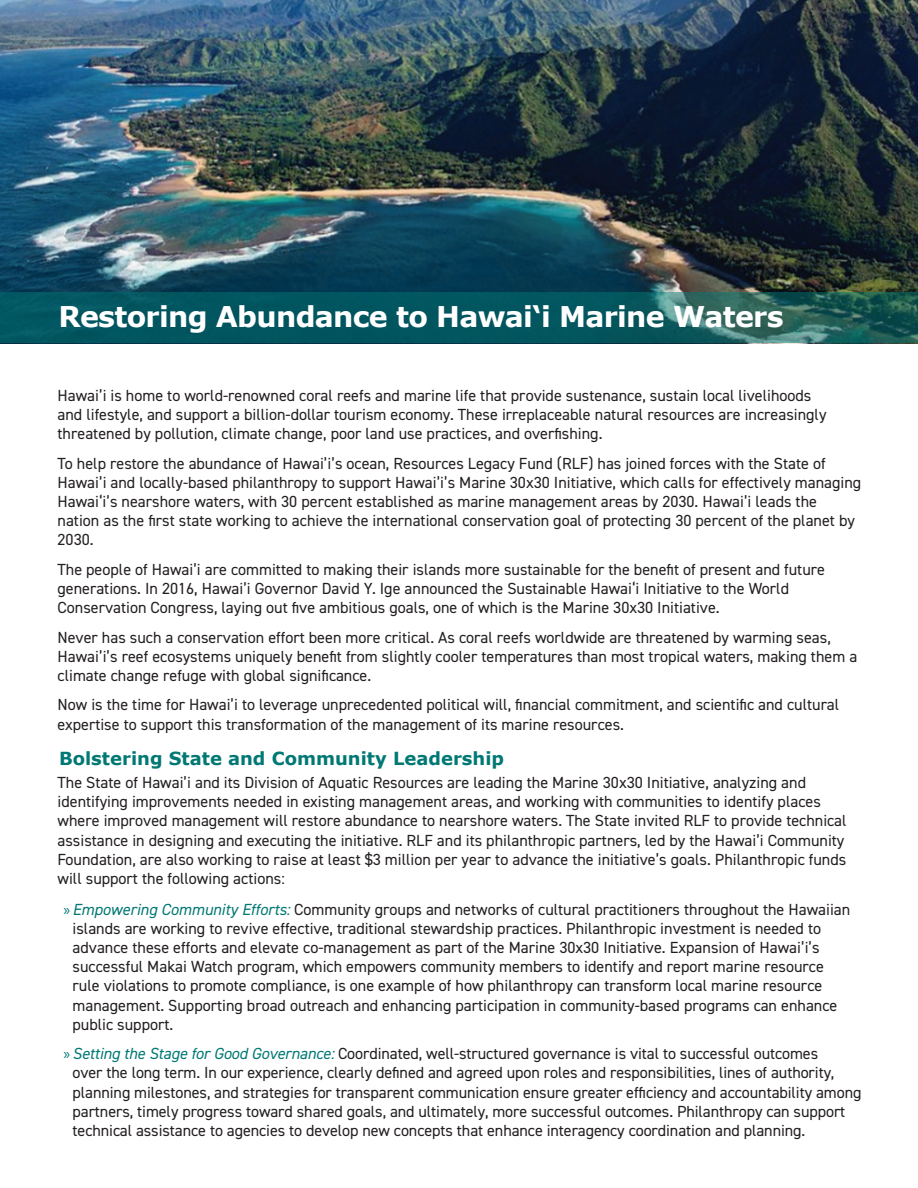
<style>
.page{position:relative;width:918px;height:1188px;background:#fff}
.page>*{position:absolute;margin:0;border:0;box-sizing:border-box;transform-origin:0 0}
.t1{font:700 28.5px "Verdana";letter-spacing:-.025em;color:#fff}
.t2{font:700 18px "Verdana";color:#007874}
.t3{font:16.2px/19px "DIN2014";color:#231f20}
.s1{font-family:"Myriad Pro";color:#007874}
.s2{font-style:italic;color:#007874}
</style>
<div class="page">
<img style="left:0;top:0;width:918px;height:292px">
<svg style="left:0;top:292px;width:918px;height:51px;background:#0d5a5f"></svg>
<h1 class="t1" style="left:58px;top:297px;width:727px">Restoring Abundance to Hawai‘i Marine Waters</h1>
<p class="t3" style="left:58px;top:385px;width:771px">Hawai’i is home to world-renowned coral reefs and marine life that provide sustenance, sustain local livelihoods and lifestyle, and support a billion-dollar tourism economy. These irreplaceable natural resources are increasingly threatened by pollution, climate change, poor land use practices, and overfishing.</p>
<p class="t3" style="left:58px;top:453px;width:805px">To help restore the abundance of Hawai’i’s ocean, Resources Legacy Fund (RLF) has joined forces with the State of Hawai’i and locally-based philanthropy to support Hawai’i’s Marine 30x30 Initiative, which calls for effectively managing Hawai‘i’s nearshore waters, with 30 percent established as marine management areas by 2030. Hawai’i leads the nation as the first state working to achieve the international conservation goal of protecting 30 percent of the planet by 2030.</p>
<p class="t3" style="left:58px;top:559px;width:769px">The people of Hawai’i are committed to making their islands more sustainable for the benefit of present and future generations. In 2016, Hawai’i Governor David Y. Ige announced the Sustainable Hawai‘i Initiative to the World<br>Conservation Congress, laying out five ambitious goals, one of which is the Marine 30x30 Initiative.</p>
<p class="t3" style="left:58px;top:627px;width:801px">Never has such a conservation effort been more critical. As coral reefs worldwide are threatened by warming seas,<br>Hawai’i’s reef ecosystems uniquely benefit from slightly cooler temperatures than most tropical waters, making them a climate change refuge with global significance.</p>
<p class="t3" style="left:58px;top:695px;width:783px">Now is the time for Hawai’i to leverage unprecedented political will, financial commitment, and scientific and cultural expertise to support this transformation of the management of its marine resources.</p>
<p class="t2" style="left:59px;top:746px;width:447px">Bolstering State and Community Leadership</p>
<p class="t3" style="left:58px;top:773px;width:791px">The State of Hawai’i and its Division of Aquatic Resources are leading the Marine 30x30 Initiative, analyzing and identifying improvements needed in existing management areas, and working with communities to identify places where improved management will restore abundance to nearshore waters. The State invited RLF to provide technical assistance in designing and executing the initiative. RLF and its philanthropic partners, led by the Hawai’i Community Foundation, are also working to raise at least $3 million per year to advance the initiative’s goals. Philanthropic funds will support the following actions:</p>
<p class="t3" style="left:73px;top:900px;width:779px;text-indent:-9px"><span class="s1">»</span> <span class="s2">Empowering Community Efforts:</span> Community groups and networks of cultural practitioners throughout the Hawaiian islands are working to revive effective, traditional stewardship practices. Philanthropic investment is needed to advance these efforts and elevate co-management as part of the Marine 30x30 Initiative. Expansion of Hawai’i’s successful Makai Watch program, which empowers community members to identify and report marine resource rule violations to promote compliance, is one example of how philanthropy can transform local marine resource management. Supporting broad outreach and enhancing participation in community-based programs can enhance public support.</p>
<p class="t3" style="left:73px;top:1044px;width:790px;text-indent:-9px"><span class="s1">»</span><span class="s2">Setting the Stage for Good Governance:</span> Coordinated, well-structured governance is vital to successful outcomes<br>over the long term. In our experience, clearly defined and agreed upon roles and responsibilities, lines of authority, planning milestones, and strategies for transparent communication ensure greater efficiency and accountability among partners, timely progress toward shared goals, and ultimately, more successful outcomes. Philanthropy can support technical assistance to agencies to develop new concepts that enhance interagency coordination and planning.</p>
</div>
